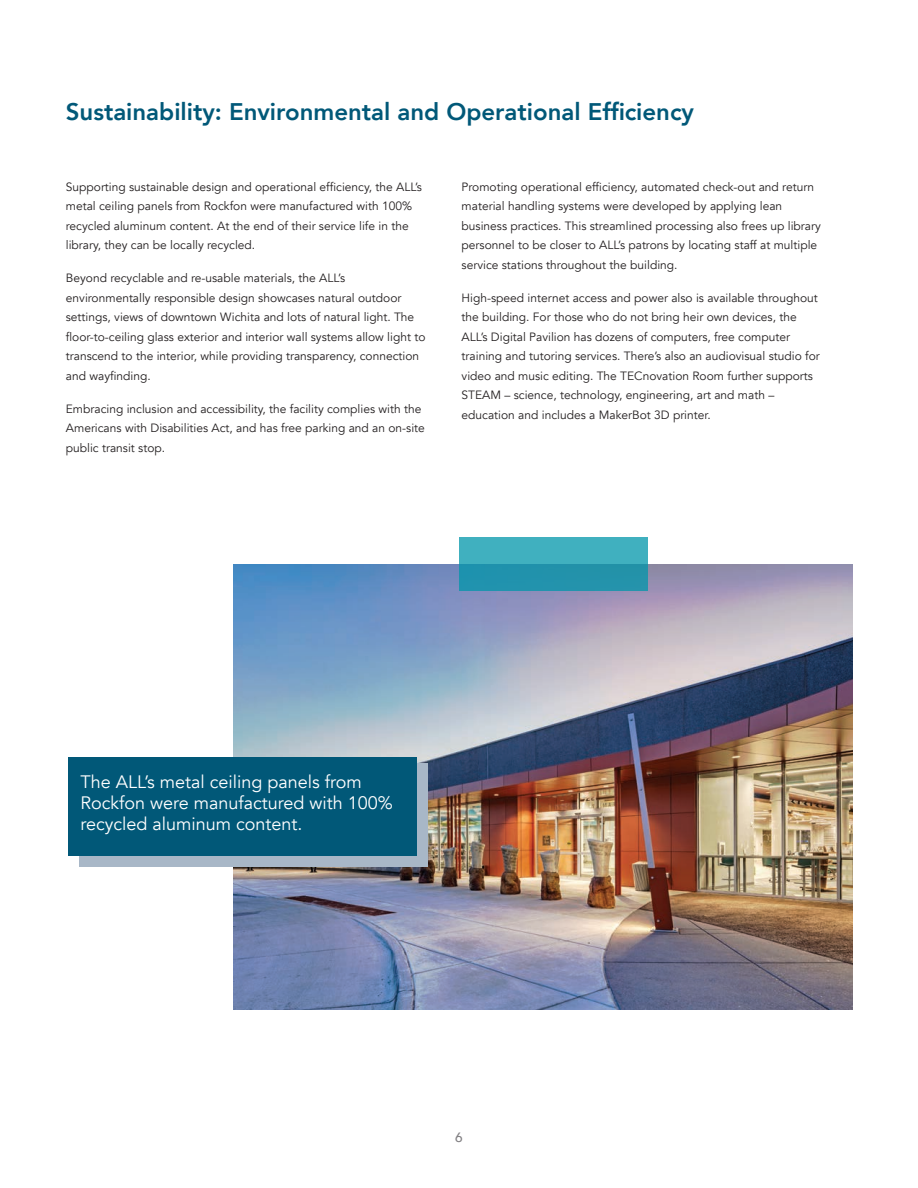
<style>
.page{position:relative;width:918px;height:1188px;background:#fff}
.page>*{position:absolute;margin:0;border:0;box-sizing:border-box;transform-origin:0 0}
.t1{font:800 24px "Avenir";color:#015878}
.t2{font:18px/21px "Avenir";color:#fff}
.t3{font:500 13.5px "Avenir";color:#828083}
.t4{font:12px/19.5px "Avenir";color:#231f20}
</style>
<div class="page">
<img style="left:233px;top:564px;width:619px;height:446px">
<div style="left:79px;top:763px;width:349px;height:104px;background:#a8b7c7"></div>
<div style="left:69px;top:758px;width:348px;height:98px;background:#015878"></div>
<svg style="left:459px;top:537px;width:189px;height:54px;fill:#40b0bf"></svg>
<h1 class="t1" style="left:66px;top:93px;width:630px">Sustainability: Environmental and Operational Efficiency</h1>
<p class="t4" style="left:66px;top:177px;width:358px">Supporting sustainable design and operational efficiency, the ALL’s metal ceiling panels from Rockfon were manufactured with 100% recycled aluminum content. At the end of their service life in the library, they can be locally recycled.</p>
<p class="t4" style="left:66px;top:268px;width:361px">Beyond recyclable and re-usable materials, the ALL’s environmentally responsible design showcases natural outdoor settings, views of downtown Wichita and lots of natural light. The floor-to-ceiling glass exterior and interior wall systems allow light to transcend to the interior, while providing transparency, connection and wayfinding.</p>
<p class="t4" style="left:66px;top:399px;width:361px">Embracing inclusion and accessibility, the facility complies with the<br>Americans with Disabilities Act, and has free parking and an on-site public transit stop.</p>
<p class="t4" style="left:462px;top:177px;width:361px">Promoting operational efficiency, automated check-out and return material handling systems were developed by applying lean business practices. This streamlined processing also frees up library personnel to be closer to ALL’s patrons by locating staff at multiple service stations throughout the building.</p>
<p class="t4" style="left:462px;top:288px;width:360px">High-speed internet access and power also is available throughout the building. For those who do not bring heir own devices, the ALL’s Digital Pavilion has dozens of computers, free computer training and tutoring services. There’s also an audiovisual studio for video and music editing. The TECnovation Room further supports STEAM – science, technology, engineering, art and math – education and includes a MakerBot 3D printer.</p>
<h2 class="t2" style="left:81px;top:771px;width:314px">The ALL’s metal ceiling panels from<br>Rockfon were manufactured with 100% recycled aluminum content.</h2>
<p class="t3" style="left:455px;top:1125px;width:9px">6</p>
</div>
